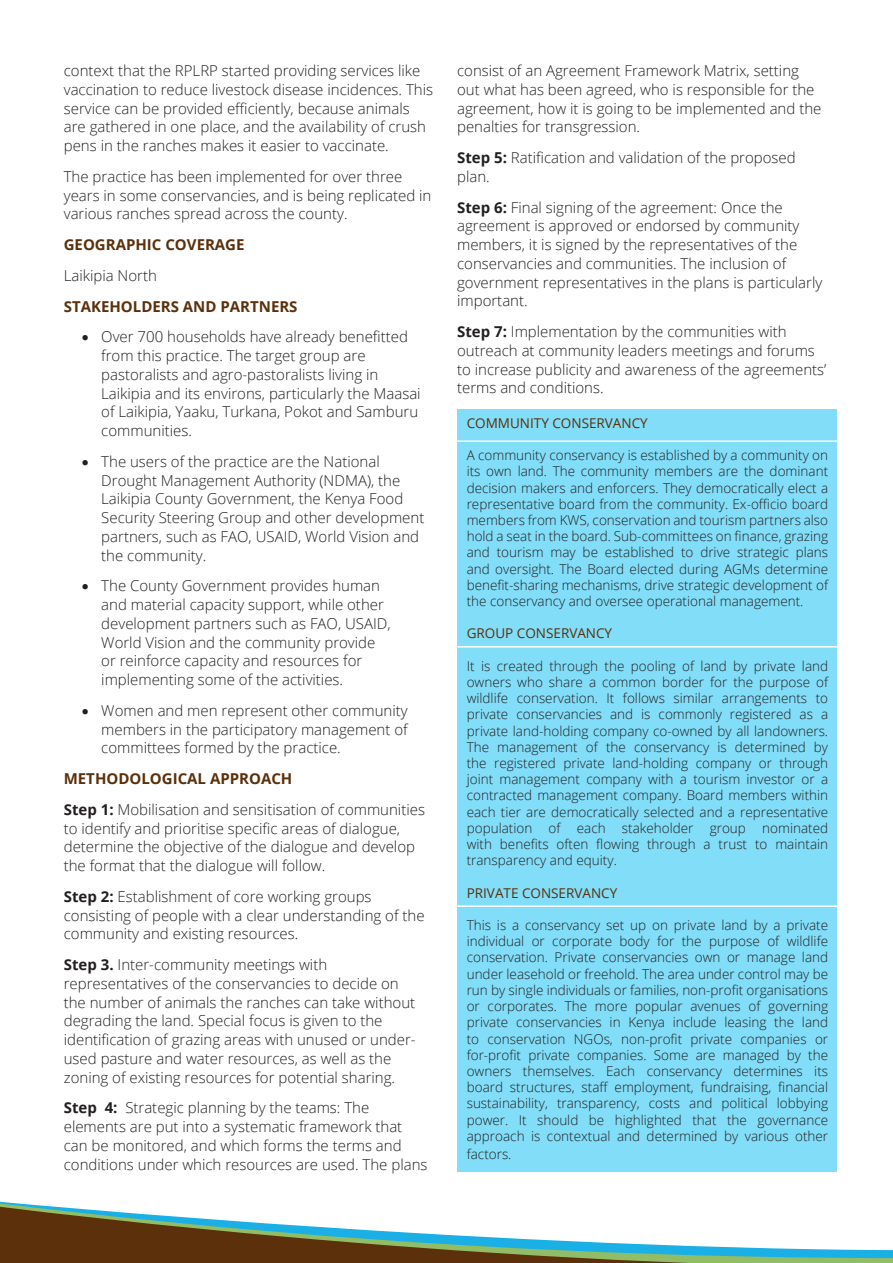
<style>
.page{position:relative;width:893px;height:1263px;background:#fff}
.page>*{position:absolute;margin:0;border:0;box-sizing:border-box;transform-origin:0 0}
.Default{font:300 15px/18.8px "Open Sans";color:#231f20}
.Default-2{font:700 15px "Open Sans";color:#5b300b}
.t1{font:300 13.5px/16.2px "Open Sans";color:#231f20;text-align:justify}
.t2{font:13.5px "Open Sans";color:#5b300b}
.s1{font-weight:700}
</style>
<div class="page">
<div style="left:457px;top:409px;width:380px;height:762px;background:#81ddf8"></div>
<hr style="left:447px;top:440px;width:401px;height:2px;background:#fff">
<hr style="left:457px;top:646px;width:391px;height:1px;background:#fff">
<hr style="left:457px;top:905px;width:393px;height:2px;background:#fff">
<svg style="left:457px;top:1171px;width:380px;height:1px"></svg>
<svg style="left:0;top:1201px;width:893px;height:62px"></svg>
<p class="Default" style="left:64px;top:61px;width:371px">context that the RPLRP started providing services like vaccination to reduce livestock disease incidences. This service can be provided efficiently, because animals are gathered in one place, and the availability of crush pens in the ranches makes it easier to vaccinate.</p>
<p class="Default" style="left:64px;top:167px;width:369px">The practice has been implemented for over three years in some conservancies, and is being replicated in various ranches spread across the county.</p>
<p class="Default-2" style="left:64px;top:234px;width:182px">GEOGRAPHIC COVERAGE</p>
<p class="Default" style="left:64px;top:266px;width:95px">Laikipia North</p>
<p class="Default-2" style="left:64px;top:295px;width:235px">STAKEHOLDERS AND PARTNERS</p>
<p class="Default" style="left:101px;top:327px;width:321px;text-indent:-20px">• Over 700 households have already benefitted from this practice. The target group are pastoralists and agro-pastoralists living in Laikipia and its environs, particularly the Maasai of Laikipia, Yaaku, Turkana, Pokot and Samburu communities.</p>
<p class="Default" style="left:101px;top:452px;width:325px;text-indent:-20px">• The users of the practice are the National Drought Management Authority (NDMA), the Laikipia County Government, the Kenya Food Security Steering Group and other development partners, such as FAO, USAID, World Vision and the community.</p>
<p class="Default" style="left:101px;top:576px;width:291px;text-indent:-20px">• The County Government provides human and material capacity support, while other development partners such as FAO, USAID, World Vision and the community provide or reinforce capacity and resources for implementing some of the activities.</p>
<p class="Default" style="left:101px;top:701px;width:308px;text-align:justify;text-indent:-20px">• Women and men represent other community members in the participatory management of committees formed by the practice.</p>
<p class="Default-2" style="left:64px;top:768px;width:230px">METHODOLOGICAL APPROACH</p>
<p class="Default" style="left:64px;top:800px;width:363px"><span class="s1">Step 1:</span> Mobilisation and sensitisation of communities to identify and prioritise specific areas of dialogue, determine the objective of the dialogue and develop the format that the dialogue will follow.</p>
<p class="Default" style="left:64px;top:887px;width:362px"><span class="s1">Step 2:</span> Establishment of core working groups consisting of people with a clear understanding of the community and existing resources.</p>
<p class="Default" style="left:64px;top:955px;width:353px"><span class="s1">Step 3.</span> Inter-community meetings with representatives of the conservancies to decide on the number of animals the ranches can take without degrading the land. Special focus is given to the identification of grazing areas with unused or under&shy;used pasture and water resources, as well as the zoning of existing resources for potential sharing.</p>
<p class="Default" style="left:64px;top:1098px;width:365px"><span class="s1">Step 4:</span> Strategic planning by the teams: The elements are put into a systematic framework that can be monitored, and which forms the terms and conditions under which resources are used. The plans</p>
<p class="Default" style="left:457px;top:61px;width:366px">consist of an Agreement Framework Matrix, setting out what has been agreed, who is responsible for the agreement, how it is going to be implemented and the penalties for transgression.</p>
<p class="Default" style="left:457px;top:148px;width:340px"><span class="s1">Step 5:</span> Ratification and validation of the proposed plan.</p>
<p class="Default" style="left:457px;top:197px;width:367px"><span class="s1">Step 6:</span> Final signing of the agreement: Once the agreement is approved or endorsed by community members, it is signed by the representatives of the conservancies and communities. The inclusion of government representatives in the plans is particularly important.</p>
<p class="Default" style="left:457px;top:322px;width:371px"><span class="s1">Step 7:</span> Implementation by the communities with outreach at community leaders meetings and forums to increase publicity and awareness of the agreements’ terms and conditions.</p>
<p class="t2" style="left:467px;top:414px;width:183px">COMMUNITY CONSERVANCY</p>
<p class="t1" style="left:467px;top:447px;width:363px">A community conservancy is established by a community on its own land. The community members are the dominant decision makers and enforcers. They democratically elect a representative board from the community. Ex-officio board members from KWS, conservation and tourism partners also hold a seat in the board. Sub-committees on finance, grazing and tourism may be established to drive strategic plans and oversight. The Board elected during AGMs determine benefit-sharing mechanisms, drive strategic development of the conservancy and oversee operational management.</p>
<p class="t2" style="left:467px;top:624px;width:147px">GROUP CONSERVANCY</p>
<p class="t1" style="left:467px;top:657px;width:363px">It is created through the pooling of land by private land owners who share a common border for the purpose of wildlife conservation. It follows similar arrangements to private conservancies and is commonly registered as a private land-holding company co-owned by all landowners.<br>The management of the conservancy is determined by the registered private land-holding company or through joint management company with a tourism investor or a contracted management company. Board members within each tier are democratically selected and a representative population of each stakeholder group nominated with benefits often flowing through a trust to maintain transparency and equity.</p>
<p class="t2" style="left:467px;top:883px;width:152px">PRIVATE CONSERVANCY</p>
<p class="t1" style="left:467px;top:917px;width:363px">This is a conservancy set up on private land by a private individual or corporate body for the purpose of wildlife conservation. Private conservancies own or manage land under leasehold or freehold. The area under control may be run by single individuals or families, non-profit organisations or corporates. The more popular avenues of governing private conservancies in Kenya include leasing the land to conservation NGOs, non-profit private companies or for-profit private companies. Some are managed by the owners themselves. Each conservancy determines its board structures, staff employment, fundraising, financial sustainability, transparency, costs and political lobbying power. It should be highlighted that the governance approach is contextual and determined by various other</p>
<p class="t1" style="left:467px;top:1145px;width:46px">factors.</p>
</div>
